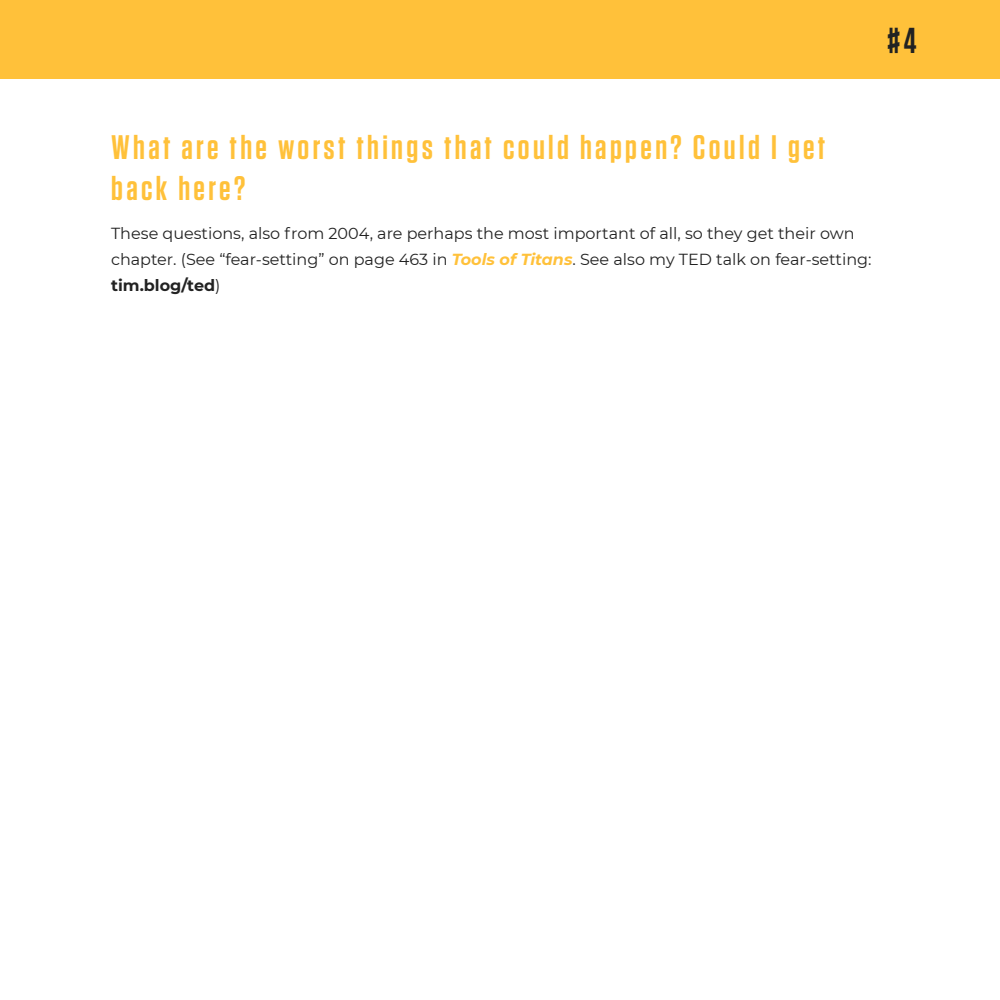
<style>
.page{position:relative;width:1000px;height:1000px;background:#fff}
.page>*{position:absolute;margin:0;border:0;box-sizing:border-box;transform-origin:0 0}
.t1{font:600 36px "Tungsten";color:#222}
.t2{font:600 34px/40.8px "Tungsten";letter-spacing:.1em;color:#ffc13a}
.t3{font:16px/26px "Montserrat";color:#222}
.s1{font-weight:700;font-style:italic;color:#ffc13a}
.s2{font-weight:700}
</style>
<div class="page">
<div style="left:0;top:0;width:1000px;height:79px;background:#ffc13a"></div>
<h1 class="t1" style="left:888px;top:21px;width:30px">#4</h1>
<h2 class="t2" style="left:111px;top:128px;width:716px">What are the worst things that could happen? Could I get back here?</h2>
<p class="t3" style="left:111px;top:219px;width:762px">These questions, also from 2004, are perhaps the most important of all, so they get their own chapter. (See “fear-setting” on page 463 in <span class="s1">Tools of Titans</span>. See also my TED talk on fear-setting: <span class="s2">tim.blog/ted</span>)</p>
</div>
